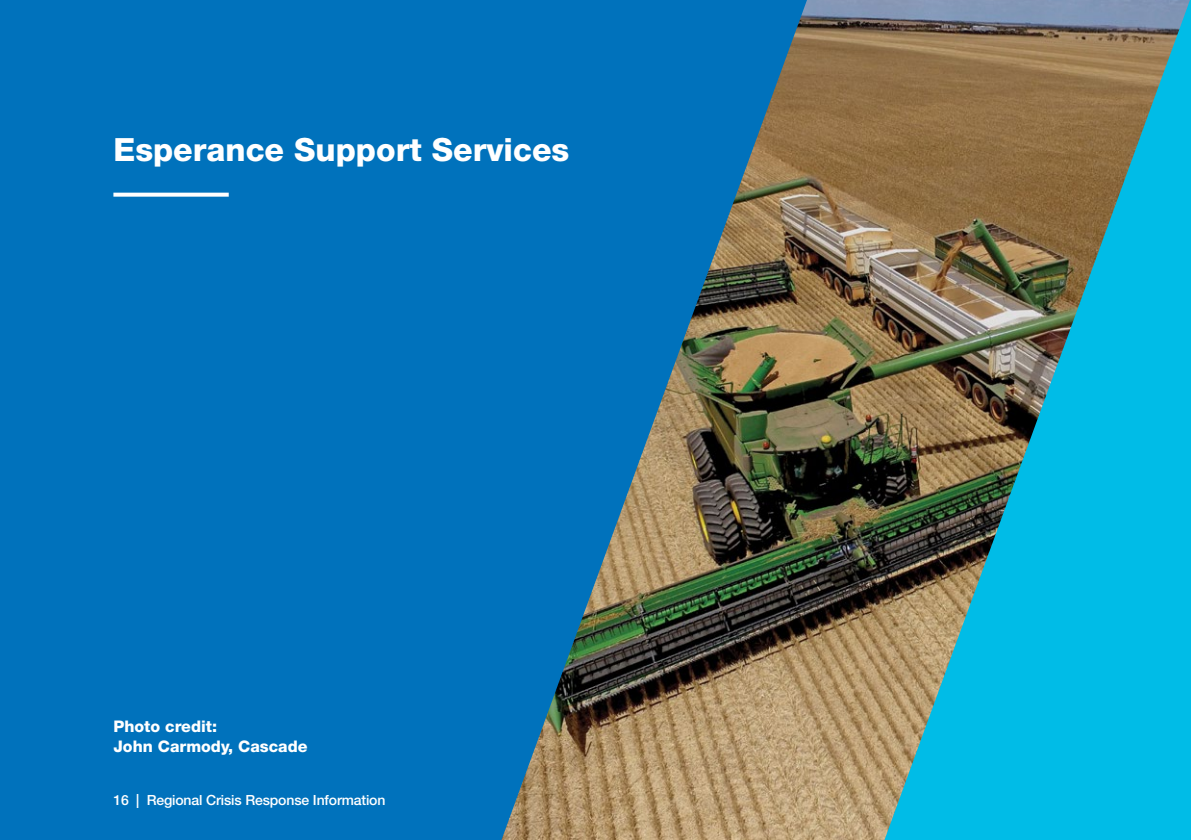
<style>
.page{position:relative;width:1191px;height:840px;background:#fff}
.page>*{position:absolute;margin:0;border:0;box-sizing:border-box;transform-origin:0 0}
.t1{font:800 32px "Helvetica Neue LT Std";color:#fff}
.t2{font:800 16px/20px "Helvetica Neue LT Std";color:#fff}
.t3{font:500 14px "Helvetica Neue LT Std";letter-spacing:-.01em;color:#fff}
</style>
<div class="page">
<div style="left:0;top:0;width:1191px;height:839px;background:#0072bc"></div>
<img style="left:502px;top:0;width:382px;height:839px">
<img style="left:884px;top:0;width:307px;height:839px">
<svg style="left:113px;top:192px;width:116px;height:4px"></svg>
<h1 class="t1" style="left:113px;top:131px;width:457px">Esperance Support Services</h1>
<p class="t2" style="left:113px;top:715px;width:196px">Photo credit:<br>John Carmody, Cascade</p>
<p class="t3" style="left:113px;top:790px;width:273px">16 | Regional Crisis Response Information</p>
</div>
